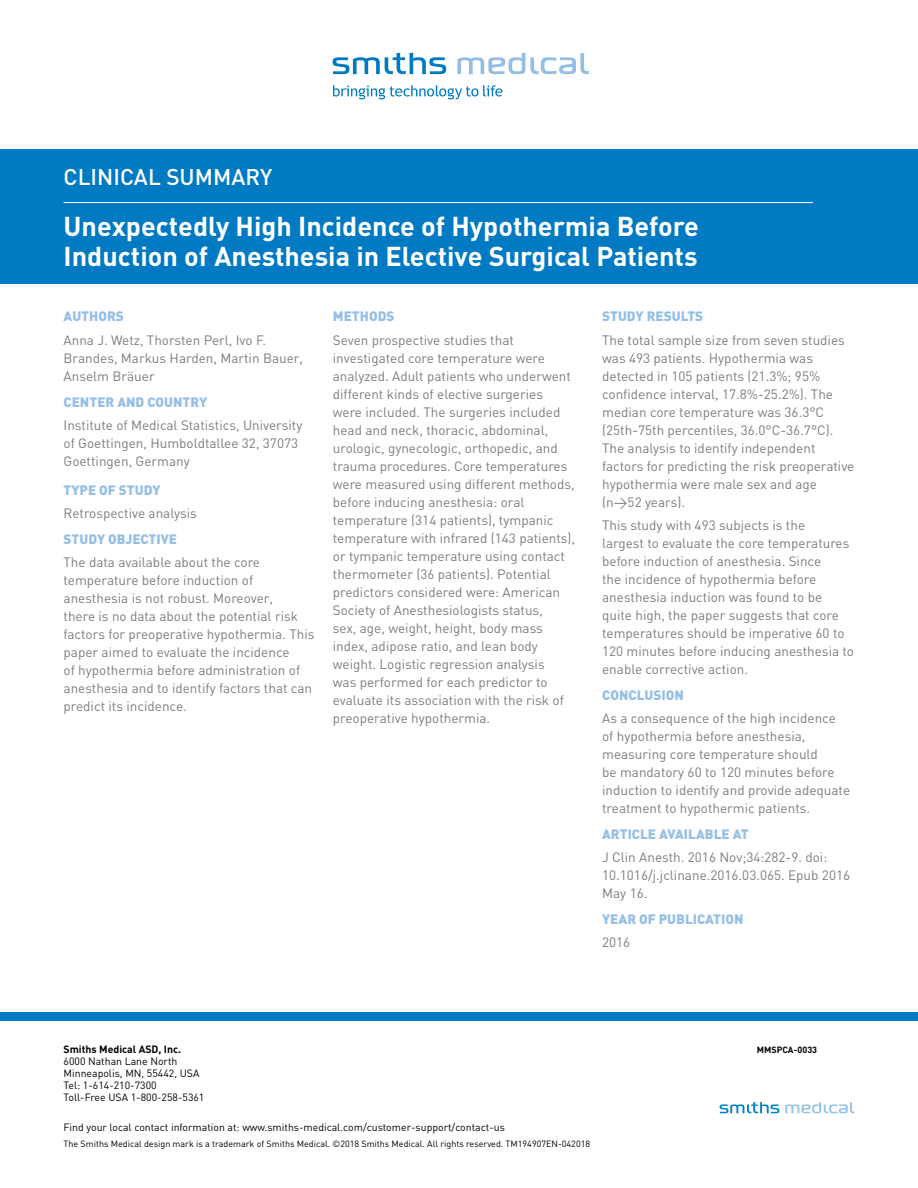
<style>
.page{position:relative;width:918px;height:1188px;background:#fff}
.page>*{position:absolute;margin:0;border:0;box-sizing:border-box;transform-origin:0 0}
.t1{font:700 27px/30px "DIN";color:#fff}
.t2{font:500 22.5px "DIN";color:#fff}
.t3{font:13.5px/18px "DIN";color:#7f7c7d}
.t4{font:900 13.5px "DIN";color:#95bfe6}
.t5{font:10.5px/12px "DIN";color:#000}
.t6{font:700 10.5px "DIN";color:#000}
.t7{font:9px "DIN";color:#000}
.t8{font:700 9px "DIN";color:#000}
</style>
<div class="page">
<div style="left:0;top:149px;width:918px;height:134px;background:#007ac2"></div>
<svg style="left:333px;top:53px;width:113px;height:21px"></svg>
<svg style="left:457px;top:53px;width:132px;height:21px"></svg>
<svg style="left:333px;top:85px;width:170px;height:14px"></svg>
<hr style="left:64px;top:202px;width:749px;height:1px;background:#fff">
<div style="left:0;top:1012px;width:918px;height:9px;background:#007ac2"></div>
<svg style="left:720px;top:1102px;width:59px;height:11px"></svg>
<svg style="left:785px;top:1102px;width:69px;height:11px"></svg>
<h2 class="t2" style="left:64px;top:163px;width:210px">CLINICAL SUMMARY</h2>
<h1 class="t1" style="left:64px;top:210px;width:637px">Unexpectedly High Incidence of Hypothermia Before<br>Induction of Anesthesia in Elective Surgical Patients</h1>
<p class="t4" style="left:64px;top:307px;width:62px">AUTHORS</p>
<p class="t3" style="left:64px;top:331px;width:241px">Anna J. Wetz, Thorsten Perl, Ivo F.<br>Brandes, Markus Harden, Martin Bauer,<br>Anselm Bräuer</p>
<p class="t4" style="left:64px;top:393px;width:145px">CENTER AND COUNTRY</p>
<p class="t3" style="left:64px;top:416px;width:240px">Institute of Medical Statistics, University of Goettingen, Humboldtallee 32, 37073<br>Goettingen, Germany</p>
<p class="t4" style="left:64px;top:481px;width:99px">TYPE OF STUDY</p>
<p class="t3" style="left:64px;top:504px;width:135px">Retrospective analysis</p>
<p class="t4" style="left:64px;top:530px;width:115px">STUDY OBJECTIVE</p>
<p class="t3" style="left:64px;top:553px;width:252px">The data available about the core temperature before induction of anesthesia is not robust. Moreover,<br>there is no data about the potential risk factors for preoperative hypothermia. This paper aimed to evaluate the incidence<br>of hypothermia before administration of anesthesia and to identify factors that can predict its incidence.</p>
<p class="t4" style="left:333px;top:307px;width:63px">METHODS</p>
<p class="t3" style="left:333px;top:331px;width:244px">Seven prospective studies that investigated core temperature were analyzed. Adult patients who underwent different kinds of elective surgeries were included. The surgeries included head and neck, thoracic, abdominal, urologic, gynecologic, orthopedic, and trauma procedures. Core temperatures were measured using different methods, before inducing anesthesia: oral temperature (314 patients), tympanic temperature with infrared (143 patients), or tympanic temperature using contact thermometer (36 patients). Potential predictors considered were: American Society of Anesthesiologists status,<br>sex, age, weight, height, body mass index, adipose ratio, and lean body weight. Logistic regression analysis<br>was performed for each predictor to evaluate its association with the risk of preoperative hypothermia.</p>
<p class="t4" style="left:602px;top:307px;width:103px">STUDY RESULTS</p>
<p class="t3" style="left:602px;top:330px;width:254px">The total sample size from seven studies was 493 patients. Hypothermia was detected in 105 patients (21.3%; 95% confidence interval, 17.8%-25.2%). The median core temperature was 36.3°C (25th-75th percentiles, 36.0°C-36.7°C).<br>The analysis to identify independent factors for predicting the risk preoperative hypothermia were male sex and age (n&gt;52 years).</p>
<p class="t3" style="left:602px;top:516px;width:253px">This study with 493 subjects is the<br>largest to evaluate the core temperatures before induction of anesthesia. Since<br>the incidence of hypothermia before anesthesia induction was found to be quite high, the paper suggests that core temperatures should be imperative 60 to 120 minutes before inducing anesthesia to enable corrective action.</p>
<p class="t4" style="left:602px;top:686px;width:83px">CONCLUSION</p>
<p class="t3" style="left:602px;top:709px;width:250px">As a consequence of the high incidence of hypothermia before anesthesia, measuring core temperature should<br>be mandatory 60 to 120 minutes before induction to identify and provide adequate treatment to hypothermic patients.</p>
<p class="t4" style="left:602px;top:825px;width:148px">ARTICLE AVAILABLE AT</p>
<p class="t3" style="left:602px;top:848px;width:249px">J Clin Anesth. 2016 Nov;34:282-9. doi:<br>10.1016/j.jclinane.2016.03.065. Epub 2016<br>May 16.</p>
<p class="t4" style="left:602px;top:910px;width:143px">YEAR OF PUBLICATION</p>
<p class="t3" style="left:602px;top:933px;width:30px">2016</p>
<p class="t6" style="left:64px;top:1042px;width:119px">Smiths Medical ASD, Inc.</p>
<p class="t5" style="left:64px;top:1055px;width:142px">6000 Nathan Lane North<br>Minneapolis, MN, 55442, USA<br>Tel: 1-614-210-7300<br>Toll-Free USA 1-800-258-5361</p>
<p class="t5" style="left:64px;top:1121px;width:443px">Find your local contact information at: www.smiths-medical.com/customer-support/contact-us</p>
<p class="t7" style="left:64px;top:1138px;width:528px">The Smiths Medical design mark is a trademark of Smiths Medical. ©2018 Smiths Medical. All rights reserved. TM194907EN-042018</p>
<p class="t8" style="left:757px;top:1044px;width:62px">MMSPCA-0033</p>
</div>
